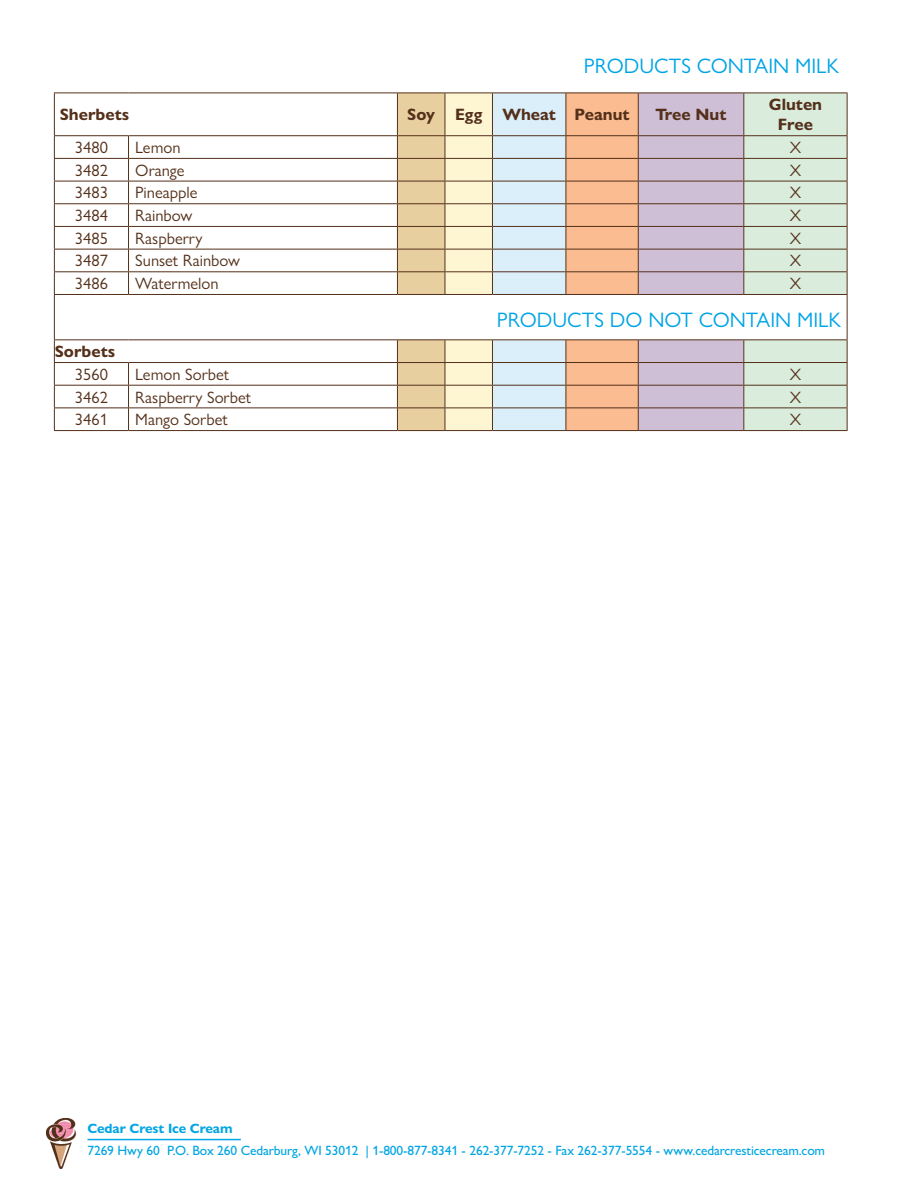
<style>
.page{position:relative;width:918px;height:1188px;background:#fff}
.page>*{position:absolute;margin:0;border:0;box-sizing:border-box;transform-origin:0 0}
.t1{font:21px "Gill Sans Nova";color:#00a4e4}
.t2{font:16.5px "Gill Sans Nova";color:#54301a}
.t3{font:700 16.5px/19.8px "Gill Sans Nova";color:#54301a;text-align:center}
.t4{font:500 13.5px "Gill Sans Nova";letter-spacing:-.01em;color:#00a5e3}
.t5{font:700 13.5px "Gill Sans Nova";letter-spacing:-.01em;color:#00a5e3}
</style>
<div class="page">
<hr style="left:54px;top:93px;width:1px;height:42px;background:#54301a">
<hr style="left:54px;top:135px;width:75px;height:1px;background:#54301a">
<hr style="left:129px;top:135px;width:268px;height:1px;background:#54301a">
<hr style="left:54px;top:158px;width:75px;height:1px;background:#54301a">
<hr style="left:129px;top:158px;width:268px;height:1px;background:#54301a">
<hr style="left:54px;top:181px;width:75px;height:1px;background:#54301a">
<hr style="left:129px;top:181px;width:268px;height:1px;background:#54301a">
<hr style="left:54px;top:203px;width:75px;height:1px;background:#54301a">
<hr style="left:129px;top:203px;width:268px;height:1px;background:#54301a">
<hr style="left:54px;top:226px;width:75px;height:1px;background:#54301a">
<hr style="left:129px;top:226px;width:268px;height:1px;background:#54301a">
<hr style="left:54px;top:249px;width:75px;height:1px;background:#54301a">
<hr style="left:129px;top:249px;width:268px;height:1px;background:#54301a">
<hr style="left:54px;top:271px;width:75px;height:1px;background:#54301a">
<svg style="left:54px;top:136px;width:1px;height:158px"></svg>
<hr style="left:129px;top:271px;width:268px;height:1px;background:#54301a">
<svg style="left:128px;top:136px;width:1px;height:158px"></svg>
<hr style="left:54px;top:295px;width:1px;height:44px;background:#54301a">
<svg style="left:54px;top:340px;width:1px;height:90px"></svg>
<svg style="left:128px;top:363px;width:1px;height:67px"></svg>
<svg style="left:397px;top:94px;width:451px;height:336px;background:#e0d7cc"></svg>
<hr style="left:54px;top:93px;width:75px;height:1px;background:#54301a">
<hr style="left:129px;top:93px;width:268px;height:1px;background:#54301a">
<hr style="left:397px;top:93px;width:48px;height:1px;background:#54301a">
<hr style="left:445px;top:93px;width:47px;height:1px;background:#54301a">
<hr style="left:492px;top:93px;width:74px;height:1px;background:#54301a">
<hr style="left:566px;top:93px;width:72px;height:1px;background:#54301a">
<hr style="left:638px;top:93px;width:106px;height:1px;background:#54301a">
<hr style="left:744px;top:93px;width:104px;height:1px;background:#54301a">
<hr style="left:54px;top:294px;width:75px;height:1px;background:#54301a">
<hr style="left:129px;top:294px;width:268px;height:1px;background:#54301a">
<hr style="left:397px;top:294px;width:48px;height:1px;background:#54301a">
<hr style="left:445px;top:294px;width:47px;height:1px;background:#54301a">
<hr style="left:492px;top:294px;width:74px;height:1px;background:#54301a">
<hr style="left:566px;top:294px;width:72px;height:1px;background:#54301a">
<hr style="left:638px;top:294px;width:106px;height:1px;background:#54301a">
<hr style="left:744px;top:294px;width:104px;height:1px;background:#54301a">
<hr style="left:54px;top:339px;width:75px;height:1px;background:#54301a">
<hr style="left:129px;top:339px;width:268px;height:1px;background:#54301a">
<hr style="left:397px;top:339px;width:48px;height:1px;background:#54301a">
<hr style="left:445px;top:339px;width:47px;height:1px;background:#54301a">
<hr style="left:492px;top:339px;width:74px;height:1px;background:#54301a">
<hr style="left:566px;top:339px;width:72px;height:1px;background:#54301a">
<hr style="left:638px;top:339px;width:106px;height:1px;background:#54301a">
<hr style="left:744px;top:339px;width:104px;height:1px;background:#54301a">
<hr style="left:54px;top:362px;width:75px;height:1px;background:#54301a">
<hr style="left:129px;top:362px;width:268px;height:1px;background:#54301a">
<hr style="left:397px;top:362px;width:48px;height:1px;background:#54301a">
<hr style="left:445px;top:362px;width:47px;height:1px;background:#54301a">
<hr style="left:492px;top:362px;width:74px;height:1px;background:#54301a">
<hr style="left:566px;top:362px;width:72px;height:1px;background:#54301a">
<hr style="left:638px;top:362px;width:106px;height:1px;background:#54301a">
<hr style="left:744px;top:362px;width:104px;height:1px;background:#54301a">
<hr style="left:54px;top:385px;width:75px;height:1px;background:#54301a">
<hr style="left:129px;top:385px;width:268px;height:1px;background:#54301a">
<hr style="left:397px;top:385px;width:48px;height:1px;background:#54301a">
<hr style="left:445px;top:385px;width:47px;height:1px;background:#54301a">
<hr style="left:492px;top:385px;width:74px;height:1px;background:#54301a">
<hr style="left:566px;top:385px;width:72px;height:1px;background:#54301a">
<hr style="left:638px;top:385px;width:106px;height:1px;background:#54301a">
<hr style="left:744px;top:385px;width:104px;height:1px;background:#54301a">
<hr style="left:54px;top:408px;width:75px;height:1px;background:#54301a">
<hr style="left:129px;top:408px;width:268px;height:1px;background:#54301a">
<hr style="left:397px;top:408px;width:48px;height:1px;background:#54301a">
<hr style="left:445px;top:408px;width:47px;height:1px;background:#54301a">
<hr style="left:492px;top:408px;width:74px;height:1px;background:#54301a">
<hr style="left:566px;top:408px;width:72px;height:1px;background:#54301a">
<hr style="left:638px;top:408px;width:106px;height:1px;background:#54301a">
<hr style="left:744px;top:408px;width:104px;height:1px;background:#54301a">
<hr style="left:54px;top:430px;width:75px;height:1px;background:#54301a">
<hr style="left:129px;top:430px;width:268px;height:1px;background:#54301a">
<hr style="left:397px;top:430px;width:48px;height:1px;background:#54301a">
<hr style="left:445px;top:430px;width:47px;height:1px;background:#54301a">
<hr style="left:492px;top:430px;width:74px;height:1px;background:#54301a">
<hr style="left:566px;top:430px;width:72px;height:1px;background:#54301a">
<hr style="left:638px;top:430px;width:106px;height:1px;background:#54301a">
<hr style="left:744px;top:430px;width:104px;height:1px;background:#54301a">
<img style="left:46px;top:1118px;width:29px;height:50px">
<hr style="left:87px;top:1139px;width:154px;height:1px;background:#00a5e3">
<p class="t1" style="left:584px;top:53px;width:257px">PRODUCTS CONTAIN MILK</p>
<p class="t3" style="left:60px;top:105px;width:71px">Sherbets</p>
<p class="t3" style="left:407px;top:105px;width:29px">Soy</p>
<p class="t3" style="left:455px;top:105px;width:29px">Egg</p>
<p class="t3" style="left:502px;top:105px;width:55px">Wheat</p>
<p class="t3" style="left:574px;top:105px;width:57px">Peanut</p>
<p class="t3" style="left:656px;top:105px;width:72px">Tree Nut</p>
<p class="t3" style="left:769px;top:95px;width:55px">Gluten<br>Free</p>
<p class="t2" style="left:75px;top:137px;width:34px">3480</p>
<p class="t2" style="left:135px;top:137px;width:47px">Lemon</p>
<p class="t2" style="left:790px;top:137px;width:13px">X</p>
<p class="t2" style="left:75px;top:160px;width:35px">3482</p>
<p class="t2" style="left:135px;top:160px;width:51px">Orange</p>
<p class="t2" style="left:790px;top:160px;width:13px">X</p>
<p class="t2" style="left:75px;top:183px;width:35px">3483</p>
<p class="t2" style="left:135px;top:183px;width:64px">Pineapple</p>
<p class="t2" style="left:790px;top:183px;width:13px">X</p>
<p class="t2" style="left:75px;top:205px;width:35px">3484</p>
<p class="t2" style="left:135px;top:205px;width:59px">Rainbow</p>
<p class="t2" style="left:790px;top:205px;width:13px">X</p>
<p class="t2" style="left:75px;top:228px;width:35px">3485</p>
<p class="t2" style="left:135px;top:228px;width:69px">Raspberry</p>
<p class="t2" style="left:790px;top:228px;width:13px">X</p>
<p class="t2" style="left:75px;top:251px;width:35px">3487</p>
<p class="t2" style="left:135px;top:251px;width:106px">Sunset Rainbow</p>
<p class="t2" style="left:790px;top:251px;width:13px">X</p>
<p class="t2" style="left:75px;top:273px;width:35px">3486</p>
<p class="t2" style="left:135px;top:273px;width:85px">Watermelon</p>
<p class="t2" style="left:790px;top:273px;width:13px">X</p>
<p class="t1" style="left:497px;top:307px;width:346px">PRODUCTS DO NOT CONTAIN MILK</p>
<p class="t3" style="left:55px;top:342px;width:62px">Sorbets</p>
<p class="t2" style="left:75px;top:364px;width:35px">3560</p>
<p class="t2" style="left:135px;top:364px;width:95px">Lemon Sorbet</p>
<p class="t2" style="left:790px;top:364px;width:13px">X</p>
<p class="t2" style="left:75px;top:387px;width:35px">3462</p>
<p class="t2" style="left:135px;top:387px;width:117px">Raspberry Sorbet</p>
<p class="t2" style="left:790px;top:387px;width:13px">X</p>
<p class="t2" style="left:75px;top:410px;width:35px">3461</p>
<p class="t2" style="left:135px;top:410px;width:94px">Mango Sorbet</p>
<p class="t2" style="left:790px;top:410px;width:13px">X</p>
<p class="t5" style="left:87px;top:1120px;width:147px">Cedar Crest Ice Cream</p>
<p class="t4" style="left:87px;top:1142px;width:739px">7269 Hwy 60 P.O. Box 260 Cedarburg, WI 53012 | 1-800-877-8341 - 262-377-7252 - Fax 262-377-5554 - www.cedarcresticecream.com</p>
</div>
